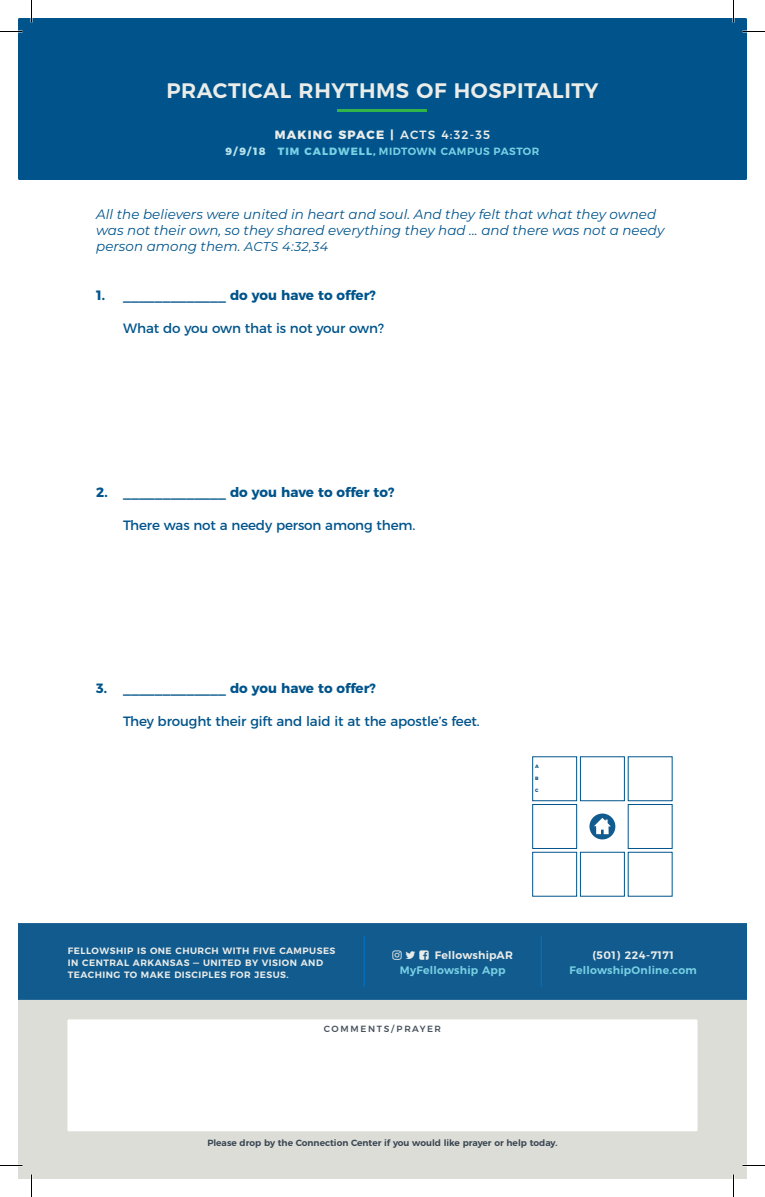
<style>
.page{position:relative;width:765px;height:1197px;background:#fff}
.page>*{position:absolute;margin:0;border:0;box-sizing:border-box;transform-origin:0 0}
.t1{font:600 21px "Montserrat";letter-spacing:.025em;color:#eaece9}
.t2{font:italic 13.5px/16.2px "Montserrat";color:#00548b}
.t3{font:13.5px "Montserrat";letter-spacing:-.01em;color:#00548b}
.t4{font:700 13.5px "Montserrat";letter-spacing:-.005em;color:#00548b}
.t5{font:800 12px "Montserrat";letter-spacing:.1em;color:#eaece9}
.t6{font:600 10.8px "Montserrat";letter-spacing:.02em;color:#78d0e4}
.t7{font:600 10.8px "Montserrat";letter-spacing:.05em;color:#eaece9}
.t8{font:600 10.8px "Montserrat";letter-spacing:.02em;color:#eaece9}
.t9{font:600 10.5px "Montserrat";letter-spacing:.05em;color:#78d0e4}
.t10{font:600 9.3px/12px "Montserrat";letter-spacing:.05em;color:#eaece9}
.t11{font:600 9px "Montserrat";color:#394651}
.t12{font:500 9px "Montserrat";letter-spacing:.185em;color:#47525d}
.t13{font:800 4.8px "Montserrat";color:#115b8e}
.s1{font-weight:500}
.s2{font-weight:800;color:#b6e2ec}
.s3{font-weight:800}
.s4{font-size:12.75px}
</style>
<div class="page">
<div style="left:18px;top:994px;width:729px;height:185px;background:#ddddd8"></div>
<div style="left:68px;top:1019px;width:630px;height:112px;background:#fff;border-radius:2px"></div>
<div style="left:18px;top:923px;width:729px;height:77px;background:#115b8e"></div>
<hr style="left:364px;top:936px;width:1px;height:51px;background:#0075c9">
<hr style="left:541px;top:936px;width:1px;height:51px;background:#0075c9">
<div style="left:18px;top:18px;width:729px;height:162px;background:#00548b;border-radius:2px"></div>
<hr style="left:338px;top:109px;width:90px;height:3px;background:#31b44a">
<div style="left:589px;top:814px;width:26px;height:25px;background:#115b8e;border-radius:50%"></div>
<svg style="left:594px;top:818px;width:17px;height:16px"></svg>
<div style="left:532px;top:756px;width:45px;height:45px;border:1px solid #00548b"></div>
<div style="left:580px;top:756px;width:45px;height:45px;border:1px solid #00548b"></div>
<div style="left:532px;top:852px;width:45px;height:45px;border:1px solid #00548b"></div>
<div style="left:532px;top:804px;width:45px;height:45px;border:1px solid #00548b"></div>
<div style="left:628px;top:804px;width:45px;height:45px;border:1px solid #00548b"></div>
<div style="left:580px;top:852px;width:45px;height:45px;border:1px solid #00548b"></div>
<svg style="left:0;top:31px;width:22px;height:1px"></svg>
<svg style="left:742px;top:31px;width:23px;height:1px"></svg>
<svg style="left:0;top:1165px;width:22px;height:1px"></svg>
<svg style="left:742px;top:1165px;width:23px;height:1px"></svg>
<svg style="left:31px;top:0;width:1px;height:22px"></svg>
<svg style="left:31px;top:1174px;width:1px;height:23px"></svg>
<svg style="left:733px;top:0;width:1px;height:22px"></svg>
<svg style="left:733px;top:1174px;width:1px;height:23px"></svg>
<svg style="left:393px;top:951px;width:36px;height:9px"></svg>
<h1 class="t1" style="left:166px;top:74px;width:434px">PRACTICAL RHYTHMS OF HOSPITALITY</h1>
<p class="t5" style="left:275px;top:125px;width:217px">MAKING SPACE | <span class="s1">ACTS 4:32-35</span></p>
<p class="t9" style="left:226px;top:143px;width:315px"><span class="s2">9/ 9/ 18</span> <span class="s3">TIM CALDWELL,</span> MIDTOWN CAMPUS PASTOR</p>
<p class="t2" style="left:96px;top:205px;width:570px">All the believers were united in heart and soul. And they felt that what they owned was not their own, so they shared everything they had ... and there was not a needy person among them. <span class="s4">ACTS 4:32,34</span></p>
<p class="t4" style="left:96px;top:285px;width:281px">1. _____________ do you have to offer?</p>
<p class="t3" style="left:123px;top:318px;width:262px">What do you own that is not your own?</p>
<p class="t4" style="left:96px;top:481px;width:300px">2. _____________ do you have to offer to?</p>
<p class="t3" style="left:123px;top:514px;width:294px">There was not a needy person among them.</p>
<p class="t4" style="left:96px;top:677px;width:281px">3. _____________ do you have to offer?</p>
<p class="t3" style="left:123px;top:710px;width:358px">They brought their gift and laid it at the apostle’s feet.</p>
<p class="t13" style="left:535px;top:762px;width:5px">A</p>
<p class="t13" style="left:535px;top:774px;width:5px">B</p>
<p class="t13" style="left:535px;top:786px;width:5px">C</p>
<p class="t10" style="left:68px;top:944px;width:269px">FELLOWSHIP IS ONE CHURCH WITH FIVE CAMPUSES<br>IN CENTRAL ARKANSAS — UNITED BY VISION AND<br>TEACHING TO MAKE DISCIPLES FOR JESUS.</p>
<p class="t8" style="left:435px;top:947px;width:80px">FellowshipAR</p>
<p class="t6" style="left:400px;top:961px;width:107px">MyFellowship App</p>
<p class="t12" style="left:324px;top:1022px;width:119px">COMMENTS/PRAYER</p>
<p class="t7" style="left:592px;top:947px;width:83px">(501) 224-7171</p>
<p class="t6" style="left:570px;top:961px;width:129px">FellowshipOnline.com</p>
<p class="t11" style="left:207px;top:1135px;width:352px">Please drop by the Connection Center if you would like prayer or help today.</p>
</div>
